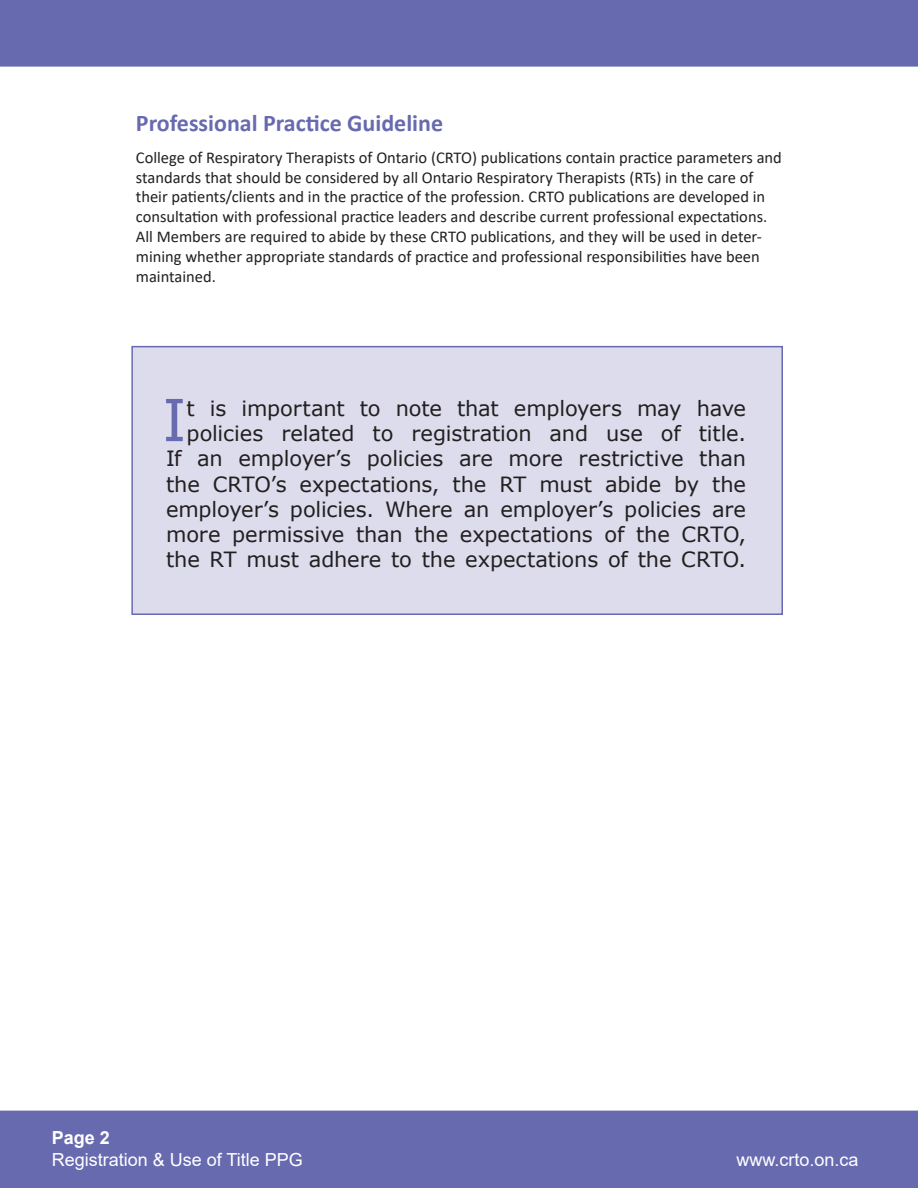
<style>
.page{position:relative;width:918px;height:1188px;background:#fff}
.page>*{position:absolute;margin:0;border:0;box-sizing:border-box;transform-origin:0 0}
.t1{font:58.05px "Verdana";color:#686ab0}
.t2{font:700 24px "Calibri";color:#686ab0}
.t3{font:21px/25.2px "Verdana";letter-spacing:-.005em;color:#231f20;text-align:right}
.t4{font:18px "Arial";color:#fff}
.t5{font:700 18px "Arial";color:#fff}
.Paragraph_Style_3{font:16.5px/19.8px "Calibri";color:#231f20}
</style>
<div class="page">
<div style="left:1px;top:1px;width:916px;height:65px;background:#686ab0"></div>
<div style="left:0;top:0;width:918px;height:67px;border:2px solid #686ab0"></div>
<div style="left:131px;top:346px;width:652px;height:269px;background:#dcdcec;border:2px solid #686ab0"></div>
<div style="left:1px;top:1111px;width:916px;height:76px;background:#686ab0"></div>
<div style="left:0;top:1111px;width:918px;height:77px;border:2px solid #686ab0"></div>
<p class="t2" style="left:136px;top:106px;width:309px">Professional Practice Guideline</p>
<p class="Paragraph_Style_3" style="left:136px;top:147px;width:648px">College of Respiratory Therapists of Ontario (CRTO) publications contain practice parameters and standards that should be considered by all Ontario Respiratory Therapists (RTs) in the care of their patients/clients and in the practice of the profession. CRTO publications are developed in consultation with professional practice leaders and describe current professional expectations.<br>All Members are required to abide by these CRTO publications, and they will be used in deter&shy;mining whether appropriate standards of practice and professional responsibilities have been maintained.</p>
<p class="t1" style="left:162px;top:380px;width:26px">I</p>
<p class="t3" style="left:166px;top:396px;width:582px">t is important to note that employers may have policies related to registration and use of title.<br>If an employer’s policies are more restrictive than the CRTO’s expectations, the RT must abide by the employer’s policies. Where an employer’s policies are more permissive than the expectations of the CRTO, the RT must adhere to the expectations of the CRTO.</p>
<p class="t5" style="left:52px;top:1125px;width:60px">Page 2</p>
<p class="t4" style="left:52px;top:1147px;width:253px">Registration &amp; Use of Title PPG</p>
<p class="t4" style="left:736px;top:1147px;width:124px">www.crto.on.ca</p>
</div>
